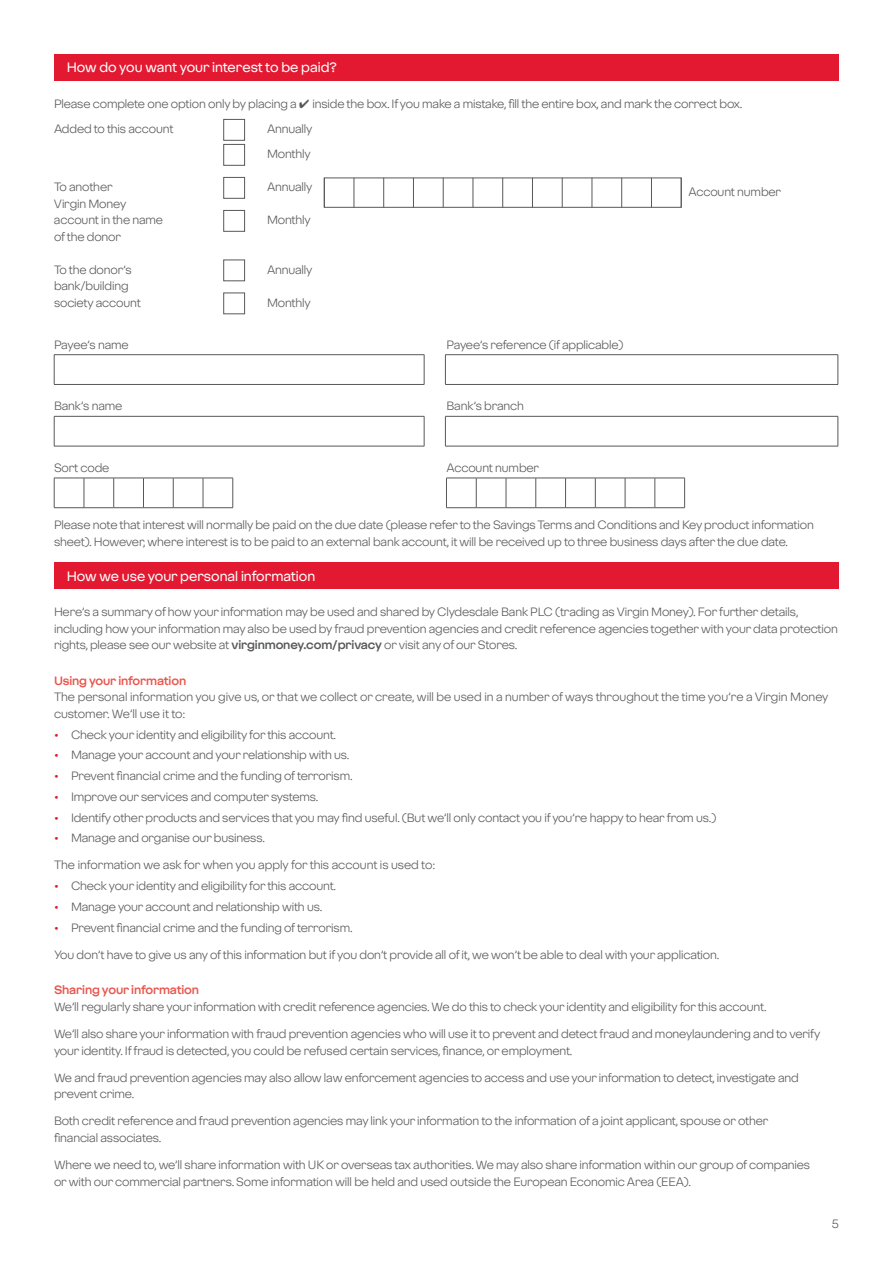
<style>
.page{position:relative;width:893px;height:1263px;background:#fff}
.page>*{position:absolute;margin:0;border:0;box-sizing:border-box;transform-origin:0 0}
.t1{font:500 13.5px "Virgin Money Sans";color:#fff}
.t2{font:12px/16.5px "Virgin Money Sans";letter-spacing:-.01em;color:#57585a}
.t3{font:700 12px "Virgin Money Sans";letter-spacing:-.01em;color:#e8564d}
.s1{font-weight:700}
.s2{color:#e21931}
</style>
<div class="page">
<div style="left:54px;top:54px;width:785px;height:27px;background:#e21931"></div>
<div style="left:224px;top:119px;width:21px;height:21px;border:1px solid #57585a"></div>
<div style="left:224px;top:144px;width:21px;height:21px;border:1px solid #57585a"></div>
<div style="left:224px;top:177px;width:21px;height:21px;border:1px solid #57585a"></div>
<svg style="left:324px;top:178px;width:1px;height:29px"></svg>
<svg style="left:354px;top:178px;width:1px;height:29px"></svg>
<svg style="left:383px;top:178px;width:1px;height:29px"></svg>
<svg style="left:413px;top:178px;width:1px;height:29px"></svg>
<svg style="left:443px;top:178px;width:1px;height:29px"></svg>
<svg style="left:473px;top:178px;width:1px;height:29px"></svg>
<svg style="left:502px;top:178px;width:1px;height:29px"></svg>
<svg style="left:532px;top:178px;width:1px;height:29px"></svg>
<svg style="left:562px;top:178px;width:1px;height:29px"></svg>
<svg style="left:592px;top:178px;width:1px;height:29px"></svg>
<svg style="left:621px;top:178px;width:1px;height:29px"></svg>
<svg style="left:651px;top:178px;width:1px;height:29px"></svg>
<svg style="left:681px;top:178px;width:1px;height:29px"></svg>
<div style="left:224px;top:210px;width:21px;height:21px;border:1px solid #57585a"></div>
<div style="left:224px;top:260px;width:21px;height:21px;border:1px solid #57585a"></div>
<div style="left:224px;top:293px;width:21px;height:21px;border:1px solid #57585a"></div>
<hr style="left:54px;top:354px;width:370px;height:1px;background:#57585a">
<svg style="left:54px;top:355px;width:1px;height:29px"></svg>
<svg style="left:424px;top:355px;width:1px;height:29px"></svg>
<hr style="left:54px;top:384px;width:370px;height:1px;background:#57585a">
<hr style="left:445px;top:354px;width:393px;height:1px;background:#57585a">
<svg style="left:445px;top:355px;width:1px;height:29px"></svg>
<svg style="left:838px;top:355px;width:1px;height:29px"></svg>
<hr style="left:445px;top:384px;width:393px;height:1px;background:#57585a">
<hr style="left:54px;top:416px;width:370px;height:1px;background:#57585a">
<hr style="left:54px;top:416px;width:1px;height:30px;background:#57585a">
<hr style="left:424px;top:416px;width:1px;height:30px;background:#57585a">
<hr style="left:54px;top:446px;width:370px;height:1px;background:#57585a">
<hr style="left:445px;top:416px;width:393px;height:1px;background:#57585a">
<hr style="left:445px;top:416px;width:1px;height:30px;background:#57585a">
<hr style="left:838px;top:416px;width:1px;height:30px;background:#57585a">
<hr style="left:445px;top:446px;width:393px;height:1px;background:#57585a">
<hr style="left:54px;top:478px;width:30px;height:1px;background:#57585a">
<svg style="left:54px;top:478px;width:1px;height:29px"></svg>
<hr style="left:84px;top:478px;width:30px;height:1px;background:#57585a">
<svg style="left:84px;top:478px;width:1px;height:29px"></svg>
<hr style="left:143px;top:478px;width:30px;height:1px;background:#57585a">
<hr style="left:173px;top:478px;width:30px;height:1px;background:#57585a">
<svg style="left:173px;top:478px;width:1px;height:29px"></svg>
<hr style="left:203px;top:478px;width:30px;height:1px;background:#57585a">
<svg style="left:203px;top:478px;width:1px;height:29px"></svg>
<svg style="left:233px;top:478px;width:1px;height:29px"></svg>
<hr style="left:54px;top:507px;width:30px;height:1px;background:#57585a">
<hr style="left:84px;top:507px;width:30px;height:1px;background:#57585a">
<svg style="left:113px;top:478px;width:31px;height:30px"></svg>
<hr style="left:143px;top:507px;width:30px;height:1px;background:#57585a">
<hr style="left:173px;top:507px;width:30px;height:1px;background:#57585a">
<hr style="left:203px;top:507px;width:30px;height:1px;background:#57585a">
<hr style="left:446px;top:478px;width:30px;height:1px;background:#57585a">
<svg style="left:446px;top:478px;width:1px;height:29px"></svg>
<hr style="left:476px;top:478px;width:30px;height:1px;background:#57585a">
<svg style="left:476px;top:478px;width:1px;height:29px"></svg>
<hr style="left:506px;top:478px;width:30px;height:1px;background:#57585a">
<svg style="left:506px;top:478px;width:1px;height:29px"></svg>
<hr style="left:536px;top:478px;width:30px;height:1px;background:#57585a">
<svg style="left:535px;top:478px;width:1px;height:29px"></svg>
<hr style="left:595px;top:478px;width:30px;height:1px;background:#57585a">
<hr style="left:625px;top:478px;width:30px;height:1px;background:#57585a">
<svg style="left:625px;top:478px;width:1px;height:29px"></svg>
<hr style="left:655px;top:478px;width:30px;height:1px;background:#57585a">
<svg style="left:655px;top:478px;width:1px;height:29px"></svg>
<svg style="left:684px;top:478px;width:1px;height:29px"></svg>
<hr style="left:446px;top:507px;width:30px;height:1px;background:#57585a">
<hr style="left:476px;top:507px;width:30px;height:1px;background:#57585a">
<hr style="left:506px;top:507px;width:30px;height:1px;background:#57585a">
<hr style="left:536px;top:507px;width:30px;height:1px;background:#57585a">
<svg style="left:565px;top:478px;width:31px;height:30px"></svg>
<hr style="left:595px;top:507px;width:30px;height:1px;background:#57585a">
<hr style="left:625px;top:507px;width:30px;height:1px;background:#57585a">
<hr style="left:655px;top:507px;width:30px;height:1px;background:#57585a">
<div style="left:54px;top:562px;width:785px;height:27px;background:#e21931"></div>
<p class="t1" style="left:67px;top:59px;width:272px">How do you want your interest to be paid?</p>
<p class="t2" style="left:54px;top:91px;width:690px;line-height:25px">Please complete one option only by placing a ✔ inside the box. If you make a mistake, fill the entire box, and mark the correct box.<br>Added to this account</p>
<p class="t2" style="left:267px;top:116px;width:47px;line-height:25px">Annually<br>Monthly</p>
<p class="t2" style="left:54px;top:178px;width:60px">To another</p>
<p class="t2" style="left:267px;top:178px;width:47px">Annually</p>
<p class="t2" style="left:688px;top:183px;width:94px">Account number</p>
<p class="t2" style="left:54px;top:195px;width:111px">Virgin Money account in the name</p>
<p class="t2" style="left:267px;top:211px;width:45px">Monthly</p>
<p class="t2" style="left:54px;top:228px;width:69px">of the donor</p>
<p class="t2" style="left:54px;top:261px;width:79px">To the donor’s</p>
<p class="t2" style="left:267px;top:261px;width:47px">Annually</p>
<p class="t2" style="left:54px;top:277px;width:88px">bank/building society account</p>
<p class="t2" style="left:267px;top:294px;width:45px">Monthly</p>
<p class="t2" style="left:54px;top:336px;width:76px">Payee’s name</p>
<p class="t2" style="left:446px;top:336px;width:178px">Payee’s reference (if applicable)</p>
<p class="t2" style="left:54px;top:397px;width:70px">Bank’s name</p>
<p class="t2" style="left:446px;top:397px;width:79px">Bank’s branch</p>
<p class="t2" style="left:54px;top:459px;width:57px">Sort code</p>
<p class="t2" style="left:446px;top:459px;width:94px">Account number</p>
<p class="t2" style="left:54px;top:516px;width:761px">Please note that interest will normally be paid on the due date (please refer to the Savings Terms and Conditions and Key product information sheet). However, where interest is to be paid to an external bank account, it will be received up to three business days after the due date.</p>
<p class="t1" style="left:67px;top:567px;width:250px">How we use your personal information</p>
<p class="t2" style="left:54px;top:603px;width:785px">Here’s a summary of how your information may be used and shared by Clydesdale Bank PLC (trading as Virgin Money). For further details, including how your information may also be used by fraud prevention agencies and credit reference agencies together with your data protection rights, please see our website at <span class="s1">virginmoney.com/privacy</span> or visit any of our Stores.</p>
<p class="t3" style="left:54px;top:673px;width:134px">Using your information</p>
<p class="t2" style="left:54px;top:688px;width:776px">The personal information you give us, or that we collect or create, will be used in a number of ways throughout the time you’re a Virgin Money customer. We’ll use it to:</p>
<p class="t2" style="left:54px;top:726px;width:284px"><span class="s2">•</span> Check your identity and eligibility for this account.</p>
<p class="t2" style="left:54px;top:746px;width:297px"><span class="s2">•</span> Manage your account and your relationship with us.</p>
<p class="t2" style="left:54px;top:767px;width:300px"><span class="s2">•</span> Prevent financial crime and the funding of terrorism.</p>
<p class="t2" style="left:54px;top:788px;width:266px"><span class="s2">•</span> Improve our services and computer systems.</p>
<p class="t2" style="left:54px;top:809px;width:664px"><span class="s2">•</span> Identify other products and services that you may find useful. (But we’ll only contact you if you’re happy to hear from us.)</p>
<p class="t2" style="left:54px;top:829px;width:213px"><span class="s2">•</span> Manage and organise our business.</p>
<p class="t2" style="left:54px;top:857px;width:383px">The information we ask for when you apply for this account is used to:</p>
<p class="t2" style="left:54px;top:877px;width:284px"><span class="s2">•</span> Check your identity and eligibility for this account.</p>
<p class="t2" style="left:54px;top:898px;width:270px"><span class="s2">•</span> Manage your account and relationship with us.</p>
<p class="t2" style="left:54px;top:919px;width:300px"><span class="s2">•</span> Prevent financial crime and the funding of terrorism.</p>
<p class="t2" style="left:54px;top:946px;width:667px">You don’t have to give us any of this information but if you don’t provide all of it, we won’t be able to deal with your application.</p>
<p class="t3" style="left:54px;top:983px;width:147px">Sharing your information</p>
<p class="t2" style="left:54px;top:998px;width:714px">We’ll regularly share your information with credit reference agencies. We do this to check your identity and eligibility for this account.</p>
<p class="t2" style="left:54px;top:1025px;width:768px">We’ll also share your information with fraud prevention agencies who will use it to prevent and detect fraud and moneylaundering and to verify your identity. If fraud is detected, you could be refused certain services, finance, or employment.</p>
<p class="t2" style="left:54px;top:1069px;width:746px">We and fraud prevention agencies may also allow law enforcement agencies to access and use your information to detect, investigate and prevent crime.</p>
<p class="t2" style="left:54px;top:1112px;width:716px">Both credit reference and fraud prevention agencies may link your information to the information of a joint applicant, spouse or other financial associates.</p>
<p class="t2" style="left:54px;top:1156px;width:757px">Where we need to, we’ll share information with UK or overseas tax authorities. We may also share information within our group of companies or with our commercial partners. Some information will be held and used outside the European Economic Area (EEA).</p>
<p class="t2" style="left:832px;top:1216px;width:9px">5</p>
</div>
